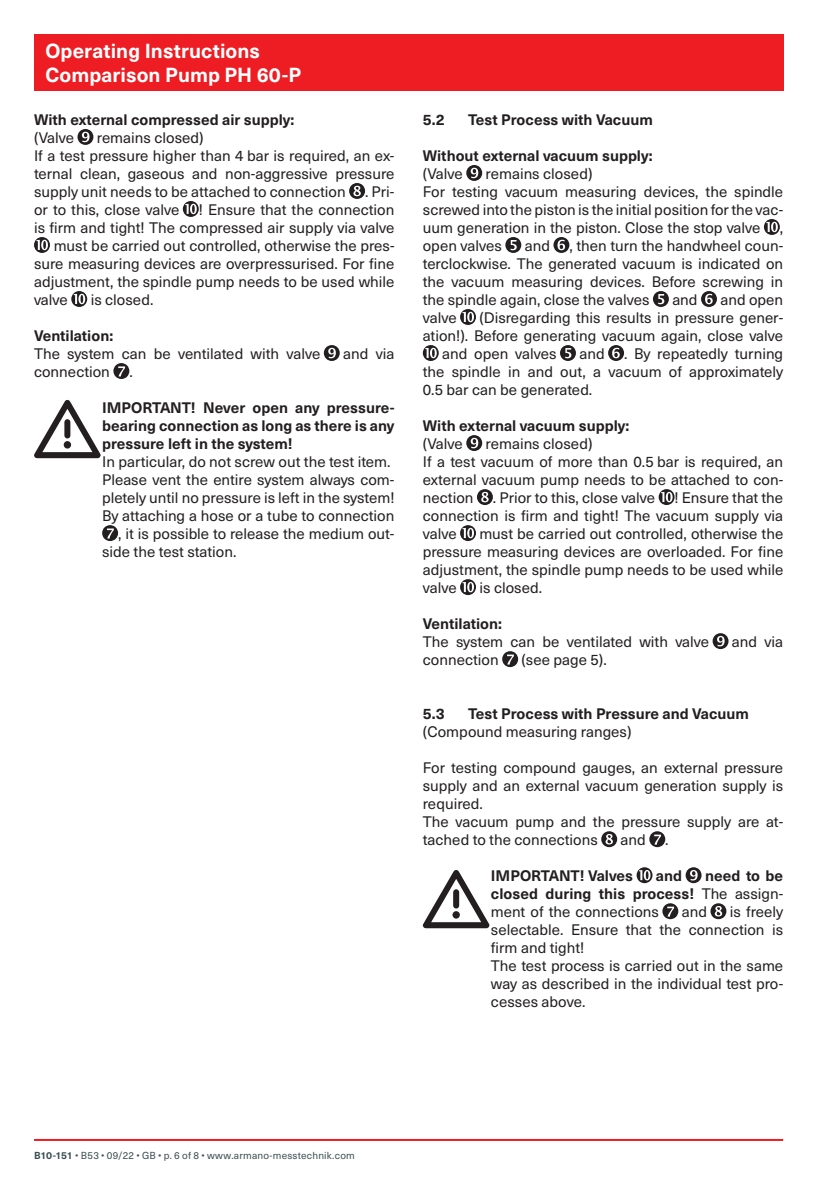
<style>
.page{position:relative;width:840px;height:1191px;background:#fff}
.page>*{position:absolute;margin:0;border:0;box-sizing:border-box;transform-origin:0 0}
.t1{font:700 20px/24px "Neue Haas Unica W1 G";letter-spacing:.005em;color:#fff}
.t2{font:15px/18px "Neue Haas Unica W1 G";color:#231f20}
.t3{font:700 15px/18px "Neue Haas Unica W1 G";color:#231f20;text-align:justify}
.t4{font:10px "Neue Haas Unica W1 G";letter-spacing:.02em;color:#3d4f51}
.s1{font-weight:400}
.s2{font-weight:700}
</style>
<div class="page">
<hr style="left:34px;top:1139px;width:748px;height:2px;background:#ee1d23">
<div style="left:34px;top:34px;width:748px;height:57px;background:#ee1d23"></div>
<svg style="left:77px;top:129px;width:16px;height:16px"></svg>
<svg style="left:349px;top:183px;width:16px;height:16px"></svg>
<svg style="left:183px;top:201px;width:16px;height:16px"></svg>
<svg style="left:34px;top:237px;width:16px;height:16px"></svg>
<svg style="left:71px;top:291px;width:16px;height:16px"></svg>
<svg style="left:323px;top:345px;width:16px;height:16px"></svg>
<svg style="left:113px;top:363px;width:16px;height:16px"></svg>
<svg style="left:34px;top:400px;width:67px;height:58px"></svg>
<div style="left:64px;top:441px;width:7px;height:7px;background:#231f20;border-radius:50%"></div>
<svg style="left:102px;top:525px;width:16px;height:16px"></svg>
<svg style="left:466px;top:165px;width:16px;height:16px"></svg>
<svg style="left:764px;top:219px;width:15px;height:16px"></svg>
<svg style="left:505px;top:237px;width:16px;height:16px"></svg>
<svg style="left:553px;top:237px;width:16px;height:16px"></svg>
<svg style="left:653px;top:291px;width:15px;height:16px"></svg>
<svg style="left:701px;top:291px;width:15px;height:16px"></svg>
<svg style="left:460px;top:309px;width:15px;height:16px"></svg>
<svg style="left:422px;top:345px;width:16px;height:16px"></svg>
<svg style="left:560px;top:345px;width:15px;height:16px"></svg>
<svg style="left:608px;top:345px;width:15px;height:16px"></svg>
<svg style="left:466px;top:435px;width:16px;height:16px"></svg>
<svg style="left:477px;top:489px;width:15px;height:16px"></svg>
<svg style="left:658px;top:489px;width:16px;height:16px"></svg>
<svg style="left:460px;top:525px;width:15px;height:16px"></svg>
<svg style="left:460px;top:579px;width:15px;height:16px"></svg>
<svg style="left:712px;top:633px;width:16px;height:16px"></svg>
<svg style="left:502px;top:651px;width:16px;height:16px"></svg>
<svg style="left:601px;top:831px;width:15px;height:16px"></svg>
<svg style="left:649px;top:831px;width:16px;height:16px"></svg>
<svg style="left:422px;top:870px;width:67px;height:58px"></svg>
<div style="left:452px;top:911px;width:7px;height:7px;background:#231f20;border-radius:50%"></div>
<svg style="left:636px;top:867px;width:16px;height:16px"></svg>
<svg style="left:685px;top:867px;width:16px;height:16px"></svg>
<svg style="left:662px;top:903px;width:16px;height:16px"></svg>
<svg style="left:710px;top:903px;width:16px;height:16px"></svg>
<h1 class="t1" style="left:45px;top:38px;width:257px">Operating Instructions<br>Comparison Pump PH 60-P</h1>
<p class="t3" style="left:34px;top:110px;width:262px">With external compressed air supply:</p>
<p class="t2" style="left:34px;top:128px;width:41px">(Valve</p>
<p class="t2" style="left:34px;top:128px;width:361px;text-indent:63px">remains closed)<br>If a test pressure higher than 4 bar is required, an ex&shy;ternal clean, gaseous and non-aggressive pressure supply unit needs to be attached to connection</p>
<p class="t2" style="left:365px;top:182px;width:31px">. Pri-</p>
<p class="t2" style="left:34px;top:200px;width:147px">or to this, close valve</p>
<p class="t2" style="left:199px;top:200px;width:197px">! Ensure that the connection</p>
<p class="t2" style="left:34px;top:218px;width:361px">is firm and tight! The compressed air supply via valve</p>
<p class="t2" style="left:54px;top:236px;width:342px">must be carried out controlled, otherwise the pres-</p>
<p class="t2" style="left:34px;top:254px;width:361px">sure measuring devices are overpressurised. For fine</p>
<p class="t2" style="left:34px;top:272px;width:362px">adjustment, the spindle pump needs to be used while</p>
<p class="t2" style="left:34px;top:290px;width:35px">valve</p>
<p class="t2" style="left:91px;top:290px;width:64px">is closed.</p>
<p class="t3" style="left:34px;top:326px;width:81px">Ventilation:</p>
<p class="t2" style="left:34px;top:344px;width:288px">The system can be ventilated with valve</p>
<p class="t2" style="left:343px;top:344px;width:53px">and via</p>
<p class="t2" style="left:34px;top:362px;width:77px">connection</p>
<p class="t2" style="left:129px;top:362px;width:5px">.</p>
<p class="t3" style="left:102px;top:398px;width:293px">IMPORTANT! Never open any pressure&shy;bearing connection as long as there is any pressure left in the system!</p>
<p class="t2" style="left:102px;top:452px;width:290px">In particular, do not screw out the test item.</p>
<p class="t2" style="left:102px;top:470px;width:293px">Please vent the entire system always com-</p>
<p class="t2" style="left:102px;top:488px;width:294px">pletely until no pressure is left in the system!</p>
<p class="t2" style="left:102px;top:506px;width:293px">By attaching a hose or a tube to connection</p>
<p class="t2" style="left:118px;top:524px;width:278px">, it is possible to release the medium out-</p>
<p class="t2" style="left:102px;top:542px;width:136px">side the test station.</p>
<p class="t3" style="left:422px;top:110px;width:23px">5.2</p>
<p class="t3" style="left:468px;top:110px;width:186px">Test Process with Vacuum</p>
<p class="t3" style="left:422px;top:146px;width:231px">Without external vacuum supply:</p>
<p class="t2" style="left:422px;top:164px;width:41px">(Valve</p>
<p class="t2" style="left:422px;top:164px;width:362px;text-indent:63px">remains closed)<br>For testing vacuum measuring devices, the spindle screwed into the piston is the initial position for the vac&shy;uum generation in the piston. Close the stop valve</p>
<p class="t2" style="left:779px;top:218px;width:5px">,</p>
<p class="t2" style="left:422px;top:236px;width:361px;text-align:justify;text-indent:146px">, then turn the handwheel coun&shy;terclockwise. The generated vacuum is indicated on the vacuum measuring devices. Before screwing in the spindle again, close the valves</p>
<p class="t2" style="left:422px;top:236px;width:81px">open valves</p>
<p class="t2" style="left:524px;top:236px;width:27px">and</p>
<p class="t2" style="left:672px;top:290px;width:27px">and</p>
<p class="t2" style="left:720px;top:290px;width:64px">and open</p>
<p class="t2" style="left:422px;top:308px;width:35px">valve</p>
<p class="t2" style="left:479px;top:308px;width:305px">(Disregarding this results in pressure gener-</p>
<p class="t2" style="left:422px;top:326px;width:361px">ation!). Before generating vacuum again, close valve</p>
<p class="t2" style="left:442px;top:344px;width:116px">and open valves</p>
<p class="t2" style="left:579px;top:344px;width:27px">and</p>
<p class="t2" style="left:422px;top:344px;width:362px;text-align:justify;text-indent:201px">. By repeatedly turning the spindle in and out, a vacuum of approximately 0.5 bar can be generated.</p>
<p class="t3" style="left:422px;top:416px;width:208px">With external vacuum supply:</p>
<p class="t2" style="left:422px;top:434px;width:41px">(Valve</p>
<p class="t2" style="left:422px;top:434px;width:362px;text-indent:63px">remains closed)<br>If a test vacuum of more than 0.5 bar is required, an external vacuum pump needs to be attached to con&shy;nection</p>
<p class="t2" style="left:422px;top:488px;width:362px;text-align:justify;text-indent:251px">! Ensure that the connection is firm and tight! The vacuum supply via valve</p>
<p class="t2" style="left:492px;top:488px;width:164px">. Prior to this, close valve</p>
<p class="t2" style="left:422px;top:524px;width:362px;text-align:justify;text-indent:57px">must be carried out controlled, otherwise the pressure measuring devices are overloaded. For fine adjustment, the spindle pump needs to be used while valve</p>
<p class="t2" style="left:479px;top:578px;width:64px">is closed.</p>
<p class="t3" style="left:422px;top:614px;width:81px">Ventilation:</p>
<p class="t2" style="left:422px;top:632px;width:288px">The system can be ventilated with valve</p>
<p class="t2" style="left:731px;top:632px;width:53px">and via</p>
<p class="t2" style="left:422px;top:650px;width:77px">connection</p>
<p class="t2" style="left:521px;top:650px;width:87px">(see page 5).</p>
<p class="t3" style="left:422px;top:704px;width:23px">5.3</p>
<p class="t3" style="left:468px;top:704px;width:282px">Test Process with Pressure and Vacuum</p>
<p class="t2" style="left:422px;top:722px;width:210px">(Compound measuring ranges)</p>
<p class="t2" style="left:422px;top:758px;width:362px">For testing compound gauges, an external pressure supply and an external vacuum generation supply is required.<br>The vacuum pump and the pressure supply are at&shy;tached to the connections</p>
<p class="t2" style="left:620px;top:830px;width:27px">and</p>
<p class="t2" style="left:665px;top:830px;width:5px">.</p>
<p class="t3" style="left:490px;top:866px;width:144px">IMPORTANT! Valves</p>
<p class="t3" style="left:655px;top:866px;width:28px">and</p>
<p class="t3" style="left:490px;top:866px;width:293px;text-indent:214px">need to be closed during this process! <span class="s1">The assign&shy;ment of the connections</span></p>
<p class="t2" style="left:490px;top:902px;width:293px;text-indent:239px">is freely selectable. Ensure that the connection is firm and tight!<br>The test process is carried out in the same way as described in the individual test pro&shy;cesses above.</p>
<p class="t2" style="left:681px;top:902px;width:27px">and</p>
<p class="t4" style="left:34px;top:1148px;width:322px"><span class="s2">B10-151</span> • B53 • 09/22 • GB • p. 6 of 8 • www.armano-messtechnik.com</p>
</div>
